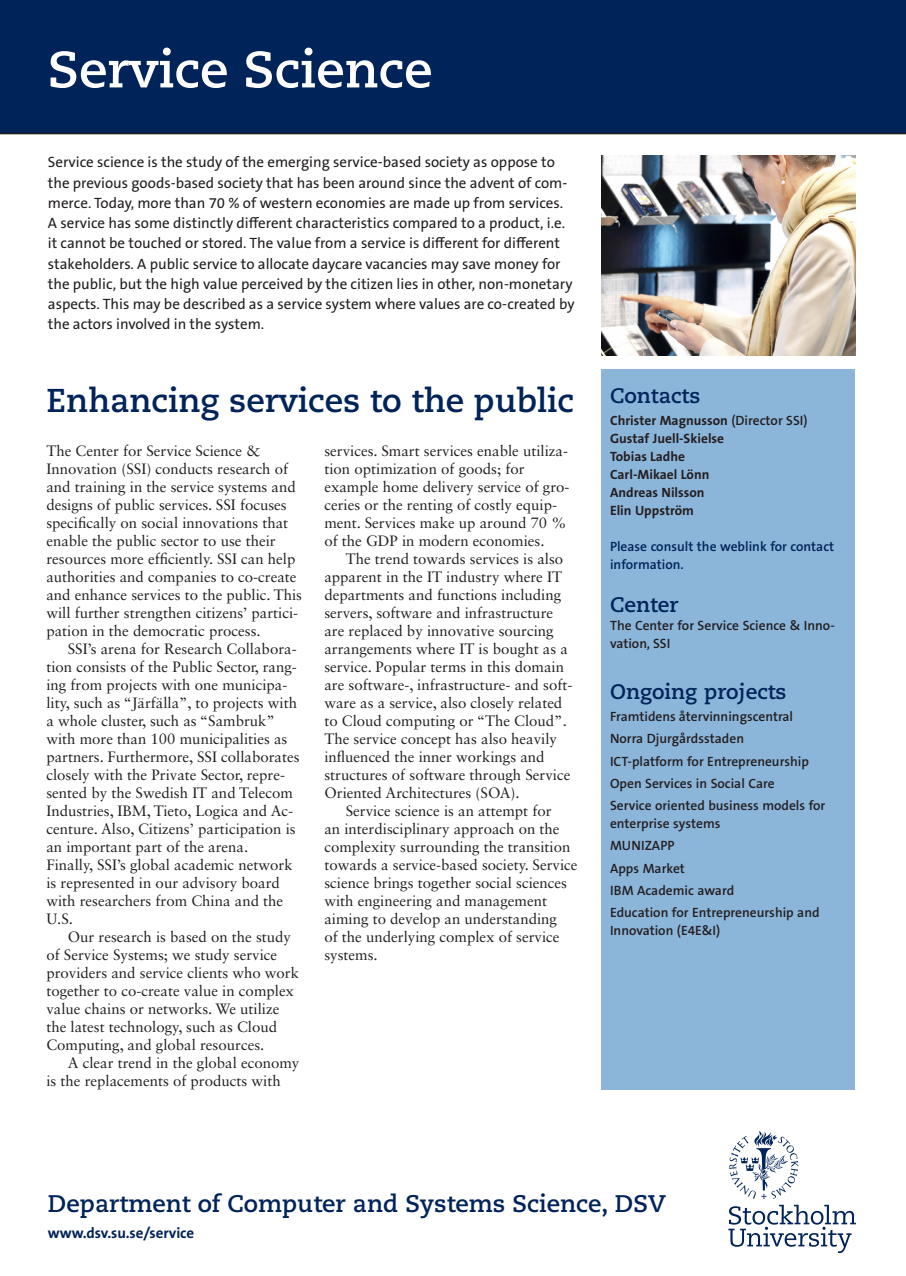
<style>
.page{position:relative;width:906px;height:1276px;background:#fff}
.page>*{position:absolute;margin:0;border:0;box-sizing:border-box;transform-origin:0 0}
.t1{font:700 51px "Caecilia LT Std";color:#fff}
.t2{font:700 33px "Caecilia LT Std";color:#002359}
.t3{font:700 24px "Caecilia LT Std";color:#002359}
.t4{font:700 21px "Caecilia LT Std";color:#002359}
.indrag{font:15px/18px "Sabon LT Std";color:#231f20}
.t5{font:15px/20.2px "The Sans B W5 Plain";color:#231f20}
.t6{font:700 15px "The Sans B W7";letter-spacing:-.005em;color:#002359}
.t7{font:600 13.5px/18px "The Sans B W6";color:#231f20}
.t8{font:700 13.5px "The Sans B W7";color:#231f20}
.t9{font:600 13.5px/18px "The Sans B W6";color:#002359}
.s1{font-family:"The Sans B W6";font-weight:600}
</style>
<div class="page">
<div style="left:0;top:0;width:906px;height:134px;background:#002359"></div>
<svg style="left:728px;top:1131px;width:128px;height:122px"></svg>
<div style="left:601px;top:369px;width:254px;height:721px;background:#8cb5da"></div>
<img style="left:602px;top:155px;width:253px;height:200px">
<p class="t1" style="left:48px;top:40px;width:386px">Service Science</p>
<p class="t5" style="left:48px;top:152px;width:528px">Service science is the study of the emerging service-based society as oppose to the previous goods-based society that has been around since the advent of com&shy;merce. Today, more than 70 % of western economies are made up from services.<br>A service has some distinctly different characteristics compared to a product, i.e. it cannot be touched or stored. The value from a service is different for different stakeholders. A public service to allocate daycare vacancies may save money for the public, but the high value perceived by the citizen lies in other, non-monetary aspects. This may be described as a service system where values are co-created by the actors involved in the system.</p>
<p class="t2" style="left:46px;top:381px;width:529px">Enhancing services to the public</p>
<p class="indrag" style="left:46px;top:441px;width:257px">The Center for Service Science &amp; Innovation (SSI) conducts research of and training in the service systems and designs of public services. SSI focuses specifically on social innovations that enable the public sector to use their resources more efficiently. SSI can help authorities and companies to co-create and enhance services to the public. This will further strengthen citizens’ partici&shy;pation in the democratic process.</p>
<p class="indrag" style="left:46px;top:639px;width:255px;text-indent:21px">SSI’s arena for Research Collabora&shy;tion consists of the Public Sector, rang&shy;ing from projects with one municipa&shy;lity, such as “Järfälla”, to projects with a whole cluster, such as “Sambruk” with more than 100 municipalities as partners. Furthermore, SSI collaborates closely with the Private Sector, repre&shy;sented by the Swedish IT and Telecom Industries, IBM, Tieto, Logica and Ac&shy;centure. Also, Citizens’ participation is an important part of the arena.<br>Finally, SSI’s global academic network is represented in our advisory board with researchers from China and the U.S.</p>
<p class="indrag" style="left:46px;top:927px;width:254px;text-indent:21px">Our research is based on the study of Service Systems; we study service providers and service clients who work together to co-create value in complex value chains or networks. We utilize the latest technology, such as Cloud Computing, and global resources.</p>
<p class="indrag" style="left:46px;top:1053px;width:254px;text-indent:21px">A clear trend in the global economy is the replacements of products with</p>
<p class="indrag" style="left:324px;top:441px;width:246px">services. Smart services enable utiliza&shy;tion optimization of goods; for example home delivery service of gro&shy;ceries or the renting of costly equip&shy;ment. Services make up around 70 % of the GDP in modern economies.</p>
<p class="indrag" style="left:324px;top:549px;width:249px;text-indent:21px">The trend towards services is also apparent in the IT industry where IT departments and functions including servers, software and infrastructure are replaced by innovative sourcing arrangements where IT is bought as a service. Popular terms in this domain are software-, infrastructure- and soft&shy;ware as a service, also closely related to Cloud computing or “The Cloud”.<br>The service concept has also heavily influenced the inner workings and structures of software through Service Oriented Architectures (SOA).</p>
<p class="indrag" style="left:324px;top:801px;width:255px;text-indent:21px">Service science is an attempt for<br>an interdisciplinary approach on the complexity surrounding the transition towards a service-based society. Service science brings together social sciences with engineering and management aiming to develop an understanding<br>of the underlying complex of service systems.</p>
<p class="t4" style="left:610px;top:383px;width:92px">Contacts</p>
<p class="t8" style="left:610px;top:412px;width:199px">Christer Magnusson <span class="s1">(Director SSI)</span></p>
<p class="t8" style="left:610px;top:430px;width:116px">Gustaf Juell-Skielse</p>
<p class="t8" style="left:610px;top:448px;width:77px">Tobias Ladhe</p>
<p class="t8" style="left:610px;top:466px;width:101px">Carl-Mikael Lönn</p>
<p class="t8" style="left:610px;top:484px;width:96px">Andreas Nilsson</p>
<p class="t8" style="left:610px;top:502px;width:85px">Elin Uppström</p>
<p class="t9" style="left:610px;top:537px;width:226px">Please consult the weblink for contact information.</p>
<p class="t4" style="left:610px;top:592px;width:70px">Center</p>
<p class="t7" style="left:610px;top:617px;width:226px">The Center for Service Science &amp; Inno&shy;vation, SSI</p>
<p class="t4" style="left:610px;top:679px;width:178px">Ongoing projects</p>
<p class="t7" style="left:610px;top:707px;width:185px">Framtidens återvinningscentral</p>
<p class="t7" style="left:610px;top:730px;width:135px">Norra Djurgårdsstaden</p>
<p class="t7" style="left:610px;top:752px;width:200px">ICT-platform for Entrepreneurship</p>
<p class="t7" style="left:610px;top:774px;width:166px">Open Services in Social Care</p>
<p class="t7" style="left:610px;top:796px;width:217px">Service oriented business models for enterprise systems</p>
<p class="t7" style="left:610px;top:837px;width:66px">MUNIZAPP</p>
<p class="t7" style="left:610px;top:859px;width:76px">Apps Market</p>
<p class="t7" style="left:610px;top:881px;width:126px">IBM Academic award</p>
<p class="t7" style="left:610px;top:903px;width:211px">Education for Entrepreneurship and<br>Innovation (E4E&amp;I)</p>
<p class="t3" style="left:48px;top:1189px;width:619px">Department of Computer and Systems Science, DSV</p>
<p class="t6" style="left:48px;top:1223px;width:148px">www.dsv.su.se/service</p>
</div>
